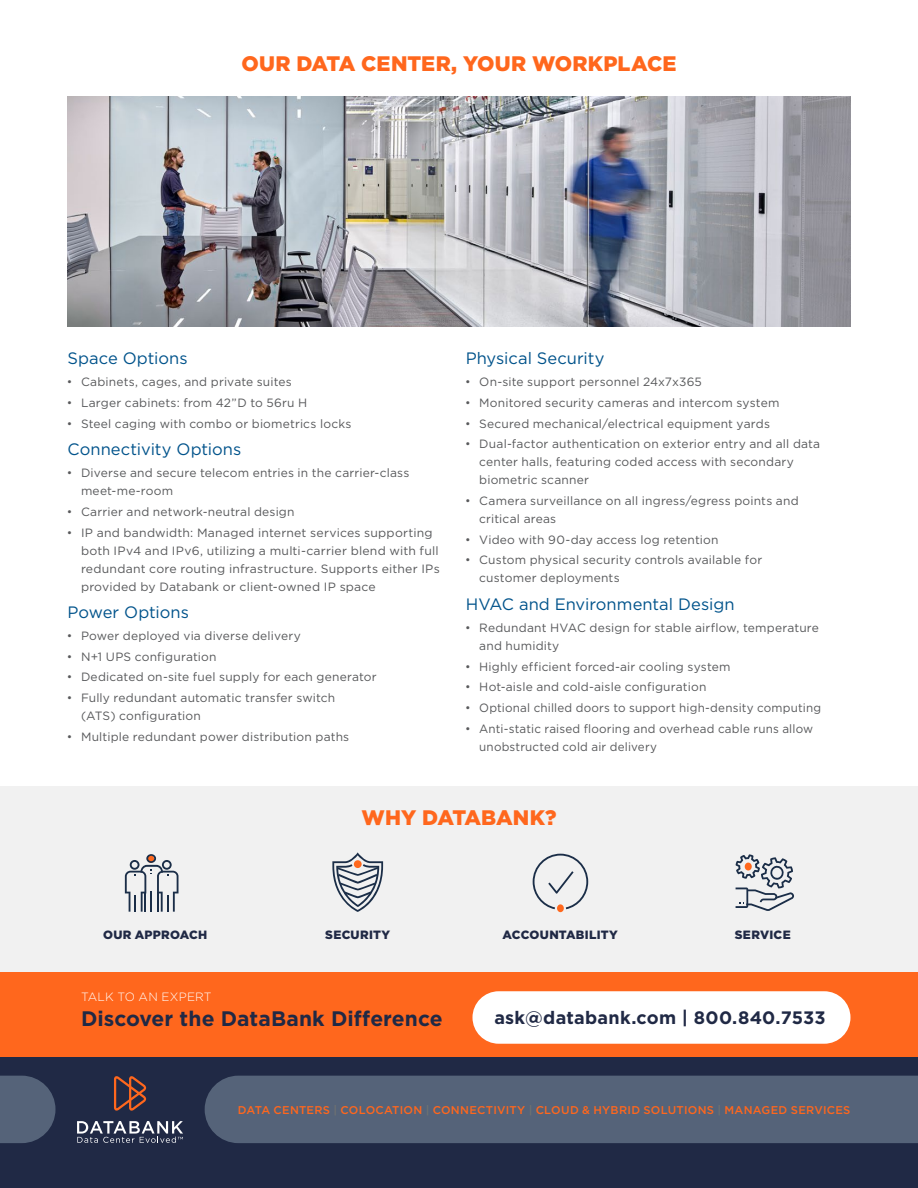
<style>
.page{position:relative;width:918px;height:1188px;background:#fff}
.page>*{position:absolute;margin:0;border:0;box-sizing:border-box;transform-origin:0 0}
.t1{font:900 21px "Gotham";letter-spacing:.005em;color:#ff671d}
.t2{font:700 21px "Gotham";letter-spacing:.005em;color:#202945}
.t3{font:700 18px "Gotham";letter-spacing:.015em;color:#202945}
.t4{font:16.5px "Gotham";color:#00538b}
.t5{font:12px/18px "Gotham";letter-spacing:.015em;color:#58595b}
.t6{font:900 12px "Gotham";letter-spacing:.02em;color:#202945}
.t7{font:300 12px "Gotham";letter-spacing:.015em;color:#fff}
.t8{font:500 11.25px "Gotham";letter-spacing:.02em;color:#ff671d}
.s1{font-family:"Arial"}
.s2{color:#6f7271}
</style>
<div class="page">
<div style="left:0;top:786px;width:918px;height:186px;background:#f1f1f1"></div>
<svg style="left:332px;top:852px;width:51px;height:60px"></svg>
<div style="left:354px;top:860px;width:8px;height:8px;background:#ff681d;border-radius:50%"></div>
<div style="left:557px;top:904px;width:7px;height:8px;background:#ff681d;border-radius:50%"></div>
<svg style="left:533px;top:854px;width:55px;height:55px"></svg>
<svg style="left:736px;top:854px;width:58px;height:57px"></svg>
<svg style="left:125px;top:854px;width:53px;height:58px"></svg>
<hr style="left:144px;top:892px;width:2px;height:20px;background:#1b2e48">
<hr style="left:157px;top:892px;width:2px;height:20px;background:#1b2e48">
<img style="left:68px;top:96px;width:782px;height:231px">
<div style="left:0;top:1057px;width:918px;height:131px;background:#202945"></div>
<svg style="left:114px;top:1076px;width:32px;height:35px"></svg>
<svg style="left:77px;top:1121px;width:106px;height:22px"></svg>
<div style="left:205px;top:1076px;width:713px;height:67px;background:#556379"></div>
<svg style="left:0;top:1076px;width:56px;height:67px;background:#4d5b71"></svg>
<div style="left:0;top:972px;width:918px;height:85px;background:#ff671d"></div>
<div style="left:472px;top:991px;width:378px;height:53px;background:#fff;border-radius:26px"></div>
<h1 class="t1" style="left:242px;top:49px;width:436px">OUR DATA CENTER, YOUR WORKPLACE</h1>
<h3 class="t4" style="left:68px;top:348px;width:122px">Space Options</h3>
<p class="t5" style="left:68px;top:373px;width:226px"><span class="s1">•</span> Cabinets, cages, and private suites</p>
<p class="t5" style="left:68px;top:393px;width:241px"><span class="s1">•</span> Larger cabinets: from 42”D to 56ru H</p>
<p class="t5" style="left:68px;top:414px;width:285px"><span class="s1">•</span> Steel caging with combo or biometrics locks</p>
<h3 class="t4" style="left:68px;top:439px;width:175px">Connectivity Options</h3>
<p class="t5" style="left:81px;top:464px;width:330px;text-indent:-14px"><span class="s1">•</span> Diverse and secure telecom entries in the carrier-class meet-me-room</p>
<p class="t5" style="left:68px;top:502px;width:229px"><span class="s1">•</span> Carrier and network-neutral design</p>
<p class="t5" style="left:81px;top:523px;width:360px;text-indent:-14px"><span class="s1">•</span> IP and bandwidth: Managed internet services supporting both IPv4 and IPv6, utilizing a multi-carrier blend with full redundant core routing infrastructure. Supports either IPs provided by Databank or client-owned IP space</p>
<h3 class="t4" style="left:68px;top:602px;width:123px">Power Options</h3>
<p class="t5" style="left:68px;top:627px;width:235px"><span class="s1">•</span> Power deployed via diverse delivery</p>
<p class="t5" style="left:68px;top:647px;width:151px"><span class="s1">•</span> N+1 UPS configuration</p>
<p class="t5" style="left:68px;top:668px;width:311px"><span class="s1">•</span> Dedicated on-site fuel supply for each generator</p>
<p class="t5" style="left:81px;top:689px;width:256px;text-indent:-14px"><span class="s1">•</span> Fully redundant automatic transfer switch (ATS) configuration</p>
<p class="t5" style="left:68px;top:727px;width:283px"><span class="s1">•</span> Multiple redundant power distribution paths</p>
<h3 class="t4" style="left:466px;top:348px;width:140px">Physical Security</h3>
<p class="t5" style="left:466px;top:373px;width:238px"><span class="s1">•</span> On-site support personnel 24x7x365</p>
<p class="t5" style="left:466px;top:393px;width:315px"><span class="s1">•</span> Monitored security cameras and intercom system</p>
<p class="t5" style="left:466px;top:414px;width:306px"><span class="s1">•</span> Secured mechanical/electrical equipment yards</p>
<p class="t5" style="left:479px;top:435px;width:342px;text-indent:-14px"><span class="s1">•</span> Dual-factor authentication on exterior entry and all data center halls, featuring coded access with secondary biometric scanner</p>
<p class="t5" style="left:479px;top:492px;width:321px;text-indent:-14px"><span class="s1">•</span> Camera surveillance on all ingress/egress points and critical areas</p>
<p class="t5" style="left:466px;top:530px;width:254px"><span class="s1">•</span> Video with 90-day access log retention</p>
<p class="t5" style="left:479px;top:551px;width:285px;text-indent:-14px"><span class="s1">•</span> Custom physical security controls available for customer deployments</p>
<h3 class="t4" style="left:466px;top:593px;width:270px">HVAC and Environmental Design</h3>
<p class="t5" style="left:479px;top:618px;width:341px;text-indent:-14px"><span class="s1">•</span> Redundant HVAC design for stable airflow, temperature and humidity</p>
<p class="t5" style="left:466px;top:657px;width:266px"><span class="s1">•</span> Highly efficient forced-air cooling system</p>
<p class="t5" style="left:466px;top:678px;width:242px"><span class="s1">•</span> Hot-aisle and cold-aisle configuration</p>
<p class="t5" style="left:466px;top:699px;width:357px"><span class="s1">•</span> Optional chilled doors to support high-density computing</p>
<p class="t5" style="left:479px;top:719px;width:335px;text-indent:-14px"><span class="s1">•</span> Anti-static raised flooring and overhead cable runs allow unobstructed cold air delivery</p>
<h1 class="t1" style="left:362px;top:803px;width:196px">WHY DATABANK?</h1>
<p class="t6" style="left:103px;top:926px;width:106px">OUR APPROACH</p>
<p class="t6" style="left:325px;top:926px;width:67px">SECURITY</p>
<p class="t6" style="left:503px;top:926px;width:117px">ACCOUNTABILITY</p>
<p class="t6" style="left:735px;top:926px;width:57px">SERVICE</p>
<p class="t7" style="left:81px;top:989px;width:132px">TALK TO AN EXPERT</p>
<h1 class="t2" style="left:81px;top:1004px;width:363px">Discover the DataBank Difference</h1>
<h2 class="t3" style="left:494px;top:1006px;width:333px">ask@databank.com | 800.840.7533</h2>
<p class="t8" style="left:238px;top:1103px;width:614px">DATA CENTERS <span class="s2">|</span> COLOCATION <span class="s2">|</span> CONNECTIVITY <span class="s2">|</span> CLOUD &amp; HYBRID SOLUTIONS <span class="s2">|</span> MANAGED SERVICES</p>
</div>
